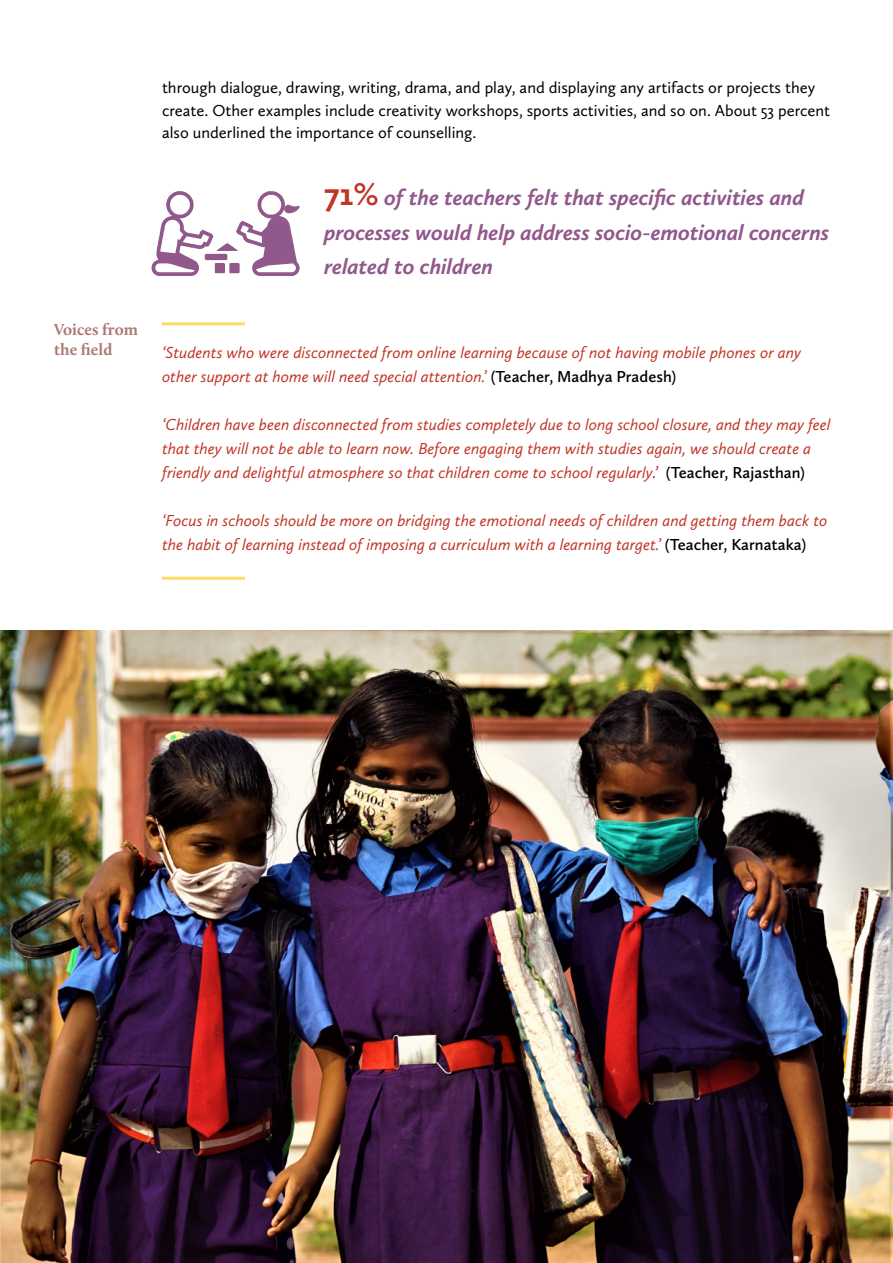
<style>
.page{position:relative;width:893px;height:1263px;background:#fff}
.page>*{position:absolute;margin:0;border:0;box-sizing:border-box;transform-origin:0 0}
.t1{font:italic 700 22.5px/34.5px "Calluna Sans";color:#91588b}
.t2{font:italic 16.5px/24px "Calluna Sans";color:#c03526}
.t3{font:16.5px/22.5px "Calluna Sans";color:#000}
.t4{font:700 16.5px/19.8px "Calluna";color:#aa7975}
.s1{font-style:normal;font-size:33px;color:#c03526}
.s2{font-weight:600;font-style:normal;color:#000}
.s3{font-weight:600}
</style>
<div class="page">
<hr style="left:162px;top:322px;width:83px;height:3px;background:#ffda67">
<hr style="left:162px;top:577px;width:83px;height:3px;background:#ffda67">
<svg style="left:151px;top:191px;width:149px;height:85px"></svg>
<img style="left:0;top:630px;width:893px;height:633px">
<p class="t4" style="left:54px;top:320px;width:86px">Voices from the field</p>
<p class="t3" style="left:162px;top:76px;width:670px">through dialogue, drawing, writing, drama, and play, and displaying any artifacts or projects they create. Other examples include creativity workshops, sports activities, and so on. About 53 percent also underlined the importance of counselling.</p>
<h1 class="t1" style="left:324px;top:180px;width:507px"><span class="s1">71%</span> of the teachers felt that specific activities and processes would help address socio-emotional concerns related to children</h1>
<p class="t2" style="left:162px;top:340px;width:641px">‘Students who were disconnected from online learning because of not having mobile phones or any other support at home will need special attention.’ <span class="s2">(Teacher, Madhya Pradesh)</span></p>
<p class="t2" style="left:162px;top:412px;width:670px">‘Children have been disconnected from studies completely due to long school closure, and they may feel that they will not be able to learn now. Before engaging them with studies again, we should create a friendly and delightful atmosphere so that children come to school regularly<span class="s3">.’</span> <span class="s2">(Teacher, Rajasthan)</span></p>
<p class="t2" style="left:162px;top:508px;width:667px">‘Focus in schools should be more on bridging the emotional needs of children and getting them back to the habit of learning instead of imposing a curriculum with a learning target.’ <span class="s2">(Teacher, Karnataka)</span></p>
</div>
